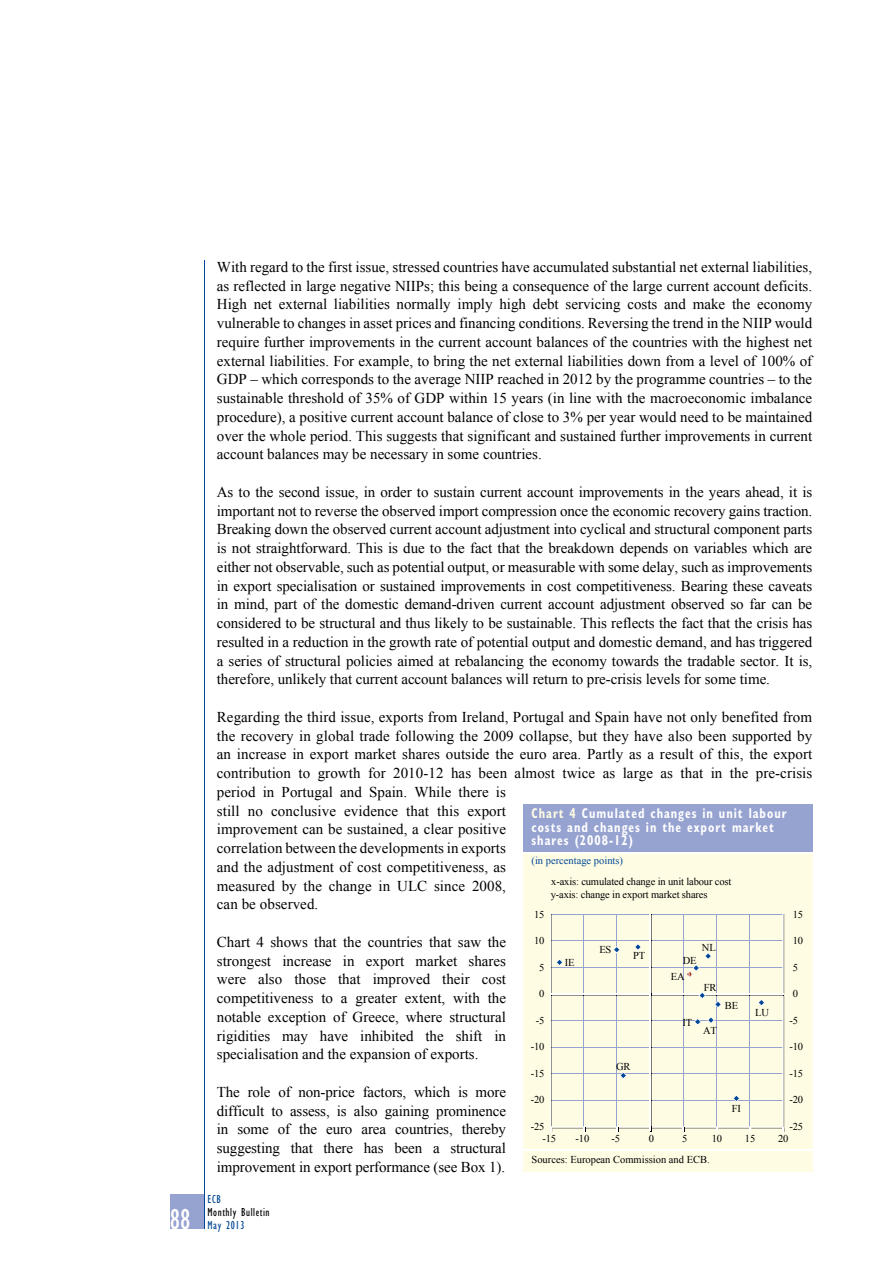
<style>
.page{position:relative;width:893px;height:1263px;background:#fff}
.page>*{position:absolute;margin:0;border:0;box-sizing:border-box;transform-origin:0 0}
.t1{font:condensed 30px "Gill Sans Myriad";color:#fff;scale:.95 1}
.t2{font:15px/18.8px "Times New Roman WGL";letter-spacing:.005em;color:#000;text-align:justify}
.t3{font:700 condensed 14.25px/13.5px "Gill Sans Myriad";letter-spacing:.08em;color:#fff;scale:.85 1}
.t4{font:condensed 12px "Gill Sans Myriad";letter-spacing:.05em;color:#000;scale:.95 1}
.t5{font:condensed 12px "Gill Sans Myriad";letter-spacing:.05em;color:#004896;scale:.95 1}
.t6{font:10.5px "Times New Roman WGL";letter-spacing:-.015em;color:#000}
.t7{font:10.5px "Times New Roman WGL";color:#004896}
.s1{color:#fffce4}
</style>
<div class="page">
<div style="left:170px;top:1195px;width:34px;height:34px;background:#96a2d0"></div>
<hr style="left:204px;top:261px;width:1px;height:968px;background:#004896">
<div style="left:523px;top:804px;width:289px;height:367px;background:#fffce4"></div>
<div style="left:523px;top:804px;width:289px;height:49px;background:#96a2d0"></div>
<hr style="left:523px;top:852px;width:289px;height:2px;background:#fff">
<hr style="left:523px;top:1149px;width:289px;height:1px;background:#fff">
<svg style="left:550px;top:913px;width:233px;height:215px"></svg>
<svg style="left:551px;top:959px;width:12px;height:9px"></svg>
<svg style="left:620px;top:1072px;width:7px;height:7px"></svg>
<svg style="left:613px;top:946px;width:7px;height:7px"></svg>
<svg style="left:694px;top:1018px;width:7px;height:7px"></svg>
<svg style="left:758px;top:999px;width:7px;height:7px"></svg>
<svg style="left:707px;top:1016px;width:8px;height:8px"></svg>
<svg style="left:634px;top:943px;width:8px;height:8px"></svg>
<svg style="left:733px;top:1095px;width:7px;height:7px"></svg>
<svg style="left:686px;top:952px;width:26px;height:26px"></svg>
<hr style="left:750px;top:995px;width:32px;height:1px;background:#000">
<hr style="left:717px;top:995px;width:32px;height:1px;background:#000">
<hr style="left:684px;top:995px;width:32px;height:1px;background:#000">
<hr style="left:651px;top:995px;width:32px;height:1px;background:#000">
<svg style="left:714px;top:995px;width:8px;height:13px"></svg>
<hr style="left:617px;top:995px;width:33px;height:1px;background:#000">
<hr style="left:584px;top:995px;width:33px;height:1px;background:#000">
<hr style="left:552px;top:995px;width:32px;height:1px;background:#000">
<hr style="left:551px;top:993px;width:232px;height:2px;background:#fff">
<hr style="left:649px;top:913px;width:2px;height:218px;background:#fff">
<svg style="left:698px;top:992px;width:8px;height:7px"></svg>
<h1 class="t1" style="left:170px;top:1201px;width:23px">88</h1>
<p class="t2" style="left:217px;top:257px;width:597px">With regard to the first issue, stressed countries have accumulated substantial net external liabilities, as reflected in large negative NIIPs; this being a consequence of the large current account deficits.<br>High net external liabilities normally imply high debt servicing costs and make the economy vulnerable to changes in asset prices and financing conditions. Reversing the trend in the NIIP would require further improvements in the current account balances of the countries with the highest net external liabilities. For example, to bring the net external liabilities down from a level of 100% of GDP – which corresponds to the average NIIP reached in 2012 by the programme countries – to the sustainable threshold of 35% of GDP within 15 years (in line with the macroeconomic imbalance procedure), a positive current account balance of close to 3% per year would need to be maintained over the whole period. This suggests that significant and sustained further improvements in current account balances may be necessary in some countries.</p>
<p class="t2" style="left:217px;top:482px;width:597px">As to the second issue, in order to sustain current account improvements in the years ahead, it is important not to reverse the observed import compression once the economic recovery gains traction.<br>Breaking down the observed current account adjustment into cyclical and structural component parts is not straightforward. This is due to the fact that the breakdown depends on variables which are either not observable, such as potential output, or measurable with some delay, such as improvements in export specialisation or sustained improvements in cost competitiveness. Bearing these caveats in mind, part of the domestic demand-driven current account adjustment observed so far can be considered to be structural and thus likely to be sustainable. This reflects the fact that the crisis has resulted in a reduction in the growth rate of potential output and domestic demand, and has triggered a series of structural policies aimed at rebalancing the economy towards the tradable sector. It is, therefore, unlikely that current account balances will return to pre-crisis levels for some time.</p>
<p class="t2" style="left:217px;top:707px;width:597px;text-align:left">Regarding the third issue, exports from Ireland, Portugal and Spain have not only benefited from the recovery in global trade following the 2009 collapse, but they have also been supported by an increase in export market shares outside the euro area. Partly as a result of this, the export contribution to growth for 2010-12 has been almost twice as large as that in the pre-crisis period in Portugal and Spain. While there is<br>still no conclusive evidence that this export<br>improvement can be sustained, a clear positive<br>correlation between the developments in exports<br>and the adjustment of cost competitiveness, as<br>measured by the change in ULC since 2008,<br>can be observed.</p>
<p class="t2" style="left:217px;top:932px;width:291px">Chart 4 shows that the countries that saw the strongest increase in export market shares were also those that improved their cost competitiveness to a greater extent, with the notable exception of Greece, where structural rigidities may have inhibited the shift in specialisation and the expansion of exports.</p>
<p class="t2" style="left:217px;top:1082px;width:291px">The role of non-price factors, which is more difficult to assess, is also gaining prominence in some of the euro area countries, thereby suggesting that there has been a structural improvement in export performance (see Box 1).</p>
<p class="t3" style="left:531px;top:807px;width:302px"><span class="s1">Chart 4</span> Cumulated changes in unit labour costs and changes in the export market shares (2008-12)</p>
<p class="t7" style="left:531px;top:853px;width:93px">(in percentage points)</p>
<p class="t6" style="left:551px;top:875px;width:182px">x-axis: cumulated change in unit labour cost</p>
<p class="t6" style="left:551px;top:887px;width:158px">y-axis: change in export market shares</p>
<p class="t6" style="left:793px;top:907px;width:12px">15</p>
<p class="t6" style="left:534px;top:907px;width:12px">15</p>
<p class="t6" style="left:793px;top:933px;width:12px">10</p>
<p class="t6" style="left:534px;top:933px;width:12px">10</p>
<p class="t6" style="left:702px;top:940px;width:15px">NL</p>
<p class="t6" style="left:599px;top:943px;width:14px">ES</p>
<p class="t6" style="left:633px;top:948px;width:14px">PT</p>
<p class="t6" style="left:683px;top:953px;width:15px">DE</p>
<p class="t6" style="left:565px;top:955px;width:11px">IE</p>
<p class="t6" style="left:793px;top:960px;width:7px">5</p>
<p class="t6" style="left:539px;top:960px;width:7px">5</p>
<p class="t6" style="left:671px;top:969px;width:15px">EA</p>
<p class="t6" style="left:704px;top:980px;width:14px">FR</p>
<p class="t6" style="left:539px;top:986px;width:7px">0</p>
<p class="t6" style="left:793px;top:986px;width:7px">0</p>
<p class="t6" style="left:725px;top:998px;width:15px">BE</p>
<p class="t6" style="left:755px;top:1005px;width:15px">LU</p>
<p class="t6" style="left:789px;top:1013px;width:10px">-5</p>
<p class="t6" style="left:536px;top:1013px;width:10px">-5</p>
<p class="t6" style="left:682px;top:1015px;width:11px">IT</p>
<p class="t6" style="left:703px;top:1023px;width:15px">AT</p>
<p class="t6" style="left:789px;top:1040px;width:15px">-10</p>
<p class="t6" style="left:531px;top:1040px;width:15px">-10</p>
<p class="t6" style="left:616px;top:1059px;width:16px">GR</p>
<p class="t6" style="left:789px;top:1066px;width:15px">-15</p>
<p class="t6" style="left:531px;top:1066px;width:15px">-15</p>
<p class="t6" style="left:789px;top:1093px;width:15px">-20</p>
<p class="t6" style="left:531px;top:1093px;width:15px">-20</p>
<p class="t6" style="left:732px;top:1102px;width:11px">FI</p>
<p class="t6" style="left:789px;top:1119px;width:15px">-25</p>
<p class="t6" style="left:531px;top:1119px;width:15px">-25</p>
<p class="t6" style="left:542px;top:1131px;width:15px">-15</p>
<p class="t6" style="left:576px;top:1131px;width:15px">-10</p>
<p class="t6" style="left:611px;top:1131px;width:10px">-5</p>
<p class="t6" style="left:649px;top:1131px;width:7px">0</p>
<p class="t6" style="left:682px;top:1131px;width:7px">5</p>
<p class="t6" style="left:712px;top:1131px;width:12px">10</p>
<p class="t6" style="left:745px;top:1131px;width:12px">15</p>
<p class="t6" style="left:778px;top:1131px;width:12px">20</p>
<p class="t6" style="left:531px;top:1152px;width:180px">Sources: European Commission and ECB.</p>
<p class="t5" style="left:207px;top:1191px;width:16px">ECB</p>
<p class="t4" style="left:207px;top:1205px;width:67px">Monthly Bulletin</p>
<p class="t5" style="left:207px;top:1218px;width:40px">May 2013</p>
</div>
